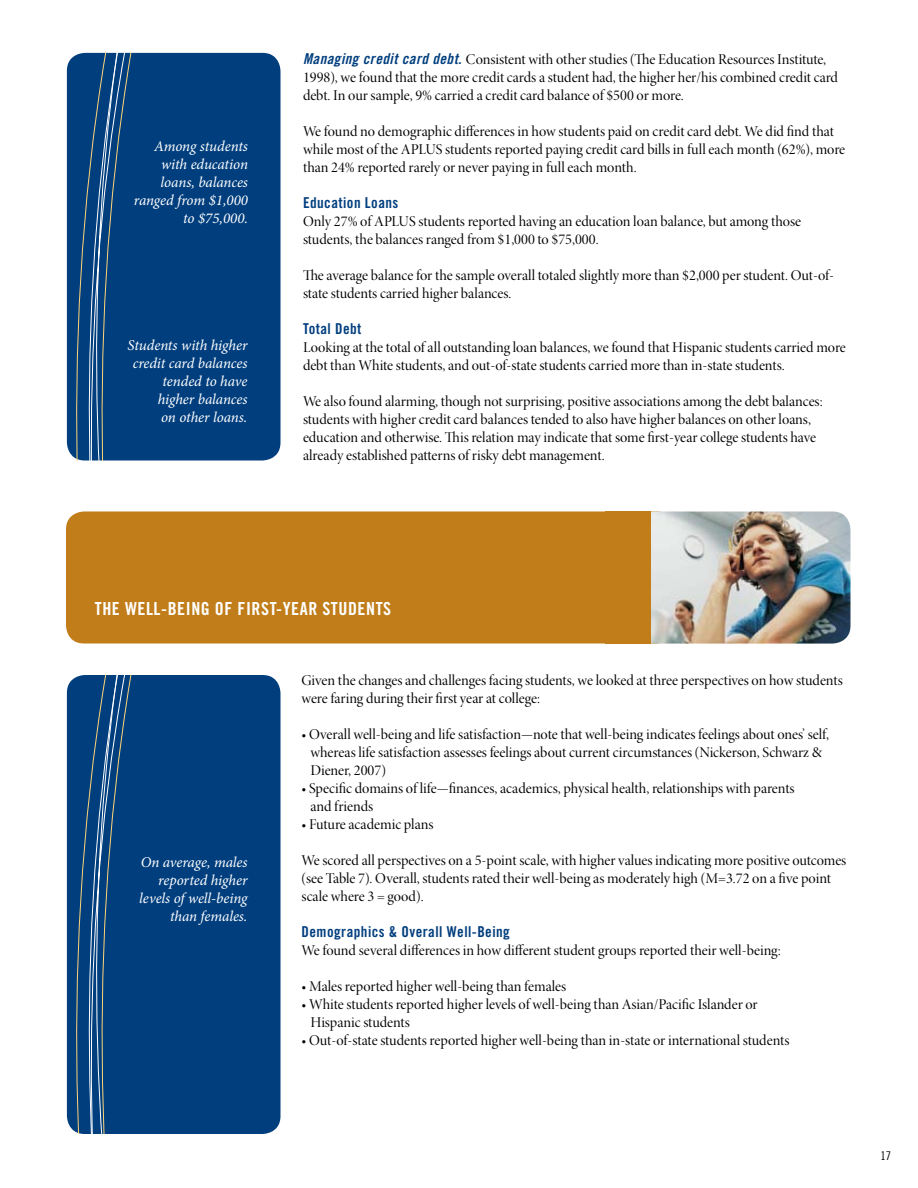
<style>
.page{position:relative;width:918px;height:1188px;background:#fff}
.page>*{position:absolute;margin:0;border:0;box-sizing:border-box;transform-origin:0 0}
.t1{font:18px "Trade Gothic LT Std Bd Cn 20";letter-spacing:.03em;color:#fff}
.t2{font:15px/18px "Minion Pro Disp";letter-spacing:-.005em;color:#000}
.t3{font:italic 15px/18px "Minion Pro";letter-spacing:-.005em;color:#fff;text-align:right}
.t4{font:15px "Trade Gothic LT Std Bd Cn 20";letter-spacing:.03em;color:#003e7e}
.t5{font:12px "Trade Gothic LT Std Cn 18";color:#000}
.s1{font-family:"Trade Gothic LT Std Bd Cn 20 Obl";color:#003e7e}
</style>
<div class="page">
<div style="left:67px;top:53px;width:213px;height:407px;background:#003e7e;border-radius:18px"></div>
<svg style="left:76px;top:53px;width:56px;height:407px"></svg>
<div style="left:66px;top:512px;width:609px;height:132px;background:#c07d19;border-radius:18px"></div>
<img style="left:651px;top:512px;width:199px;height:132px">
<div style="left:67px;top:675px;width:213px;height:459px;background:#003e7e;border-radius:18px"></div>
<svg style="left:76px;top:675px;width:56px;height:459px"></svg>
<p class="t3" style="left:134px;top:138px;width:116px">Among students with education loans, balances ranged from $1,000 to $75,000.</p>
<p class="t3" style="left:128px;top:336px;width:121px">Students with higher credit card balances tended to have higher balances<br>on other loans.</p>
<p class="t2" style="left:303px;top:50px;width:537px"><span class="s1">Managing credit card debt.</span> Consistent with other studies (The Education Resources Institute,<br>1998), we found that the more credit cards a student had, the higher her/his combined credit card debt. In our sample, 9% carried a credit card balance of $500 or more.</p>
<p class="t2" style="left:303px;top:122px;width:544px">We found no demographic differences in how students paid on credit card debt. We did find that while most of the APLUS students reported paying credit card bills in full each month (62%), more than 24% reported rarely or never paying in full each month.</p>
<p class="t4" style="left:303px;top:193px;width:97px">Education Loans</p>
<p class="t2" style="left:303px;top:212px;width:500px">Only 27% of APLUS students reported having an education loan balance, but among those students, the balances ranged from $1,000 to $75,000.</p>
<p class="t2" style="left:303px;top:266px;width:533px">The average balance for the sample overall totaled slightly more than $2,000 per student. Out-of&shy;state students carried higher balances.</p>
<p class="t4" style="left:303px;top:319px;width:60px">Total Debt</p>
<p class="t2" style="left:303px;top:338px;width:544px">Looking at the total of all outstanding loan balances, we found that Hispanic students carried more debt than White students, and out-of-state students carried more than in-state students.</p>
<p class="t2" style="left:303px;top:392px;width:521px">We also found alarming, though not surprising, positive associations among the debt balances: students with higher credit card balances tended to also have higher balances on other loans, education and otherwise. This relation may indicate that some first-year college students have already established patterns of risky debt management.</p>
<p class="t1" style="left:95px;top:598px;width:297px">Th e Well-Being of First-Year Students</p>
<p class="t3" style="left:139px;top:854px;width:110px">On average, males reported higher levels of well-being than females.</p>
<p class="t2" style="left:302px;top:672px;width:543px">Given the changes and challenges facing students, we looked at three perspectives on how students were faring during their first year at college:</p>
<p class="t2" style="left:311px;top:726px;width:520px;text-indent:-9px">• Overall well-being and life satisfaction—note that well-being indicates feelings about ones’ self, whereas life satisfaction assesses feelings about current circumstances (Nickerson, Schwarz &amp;<br>Diener, 2007)</p>
<p class="t2" style="left:311px;top:780px;width:486px;text-indent:-9px">• Specific domains of life—finances, academics, physical health, relationships with parents and friends</p>
<p class="t2" style="left:302px;top:816px;width:134px">• Future academic plans</p>
<p class="t2" style="left:302px;top:852px;width:546px">We scored all perspectives on a 5-point scale, with higher values indicating more positive outcomes (see Table 7). Overall, students rated their well-being as moderately high (M=3.72 on a five point scale where 3 = good).</p>
<p class="t4" style="left:302px;top:923px;width:210px">Demographics &amp; Overall Well-Being</p>
<p class="t2" style="left:302px;top:942px;width:481px">We found several differences in how different student groups reported their well-being:</p>
<p class="t2" style="left:302px;top:978px;width:266px">• Males reported higher well-being than females</p>
<p class="t2" style="left:311px;top:996px;width:449px;text-indent:-9px">• White students reported higher levels of well-being than Asian/Pacific Islander or<br>Hispanic students</p>
<p class="t2" style="left:302px;top:1032px;width:489px">• Out-of-state students reported higher well-being than in-state or international students</p>
<p class="t5" style="left:880px;top:1149px;width:12px">17</p>
</div>
